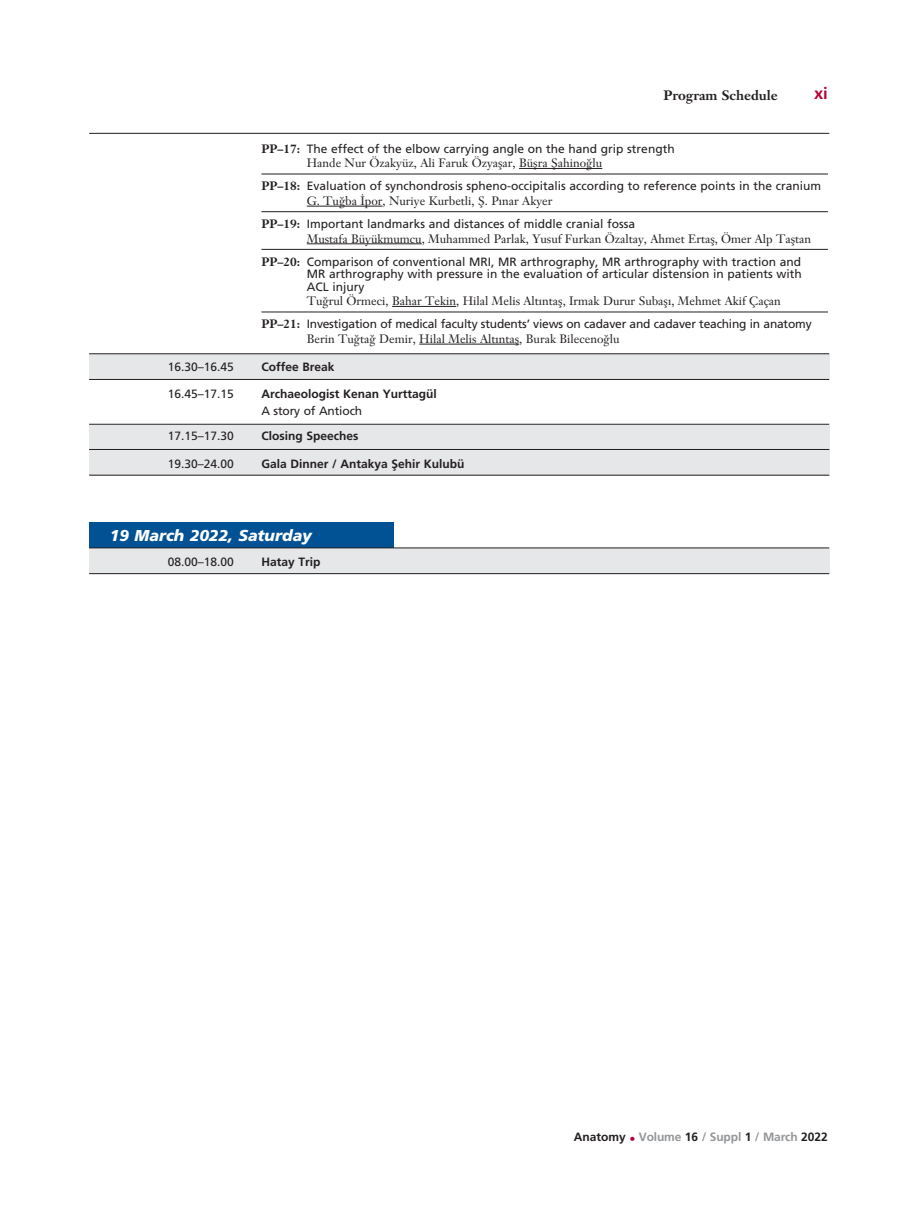
<style>
.page{position:relative;width:919px;height:1217px;background:#fff}
.page>*{position:absolute;margin:0;border:0;box-sizing:border-box;transform-origin:0 0}
.t1{font:700 16.5px "Frutiger";color:#b30437}
.t2{font:italic 900 15.75px "Frutiger";color:#fff}
.t3{font:700 13.5px "Janson Text";color:#231f20}
.t4{font:12px/14.5px "Frutiger";color:#231f20}
.t5{font:12px/14.5px "Janson Text";color:#231f20}
.t6{font:700 12px/16.6px "Frutiger";color:#231f20}
.t7{font:700 12px "Frutiger";letter-spacing:-.01em;color:#939598}
.s1{font-family:"Janson Text";font-weight:700}
.s2{font-family:"Janson Text"}
.s3{font-weight:700}
.s4{font-family:"Frutiger"}
.s5{font-weight:400}
.s6{color:#231f20}
.s7{color:#b30437}
</style>
<div class="page">
<div style="left:89px;top:354px;width:740px;height:25px;background:#e6e7e9"></div>
<hr style="left:89px;top:379px;width:740px;height:1px;background:#231f20">
<hr style="left:89px;top:353px;width:740px;height:1px;background:#231f20">
<div style="left:89px;top:424px;width:740px;height:26px;background:#e6e7e9"></div>
<hr style="left:89px;top:424px;width:740px;height:1px;background:#231f20">
<div style="left:89px;top:450px;width:740px;height:25px;background:#e6e7e9"></div>
<hr style="left:89px;top:474px;width:740px;height:1px;background:#231f20">
<hr style="left:89px;top:449px;width:740px;height:1px;background:#231f20">
<div style="left:89px;top:548px;width:740px;height:25px;background:#e6e7e9"></div>
<hr style="left:89px;top:573px;width:740px;height:1px;background:#231f20">
<hr style="left:89px;top:133px;width:740px;height:1px;background:#231f20">
<hr style="left:261px;top:174px;width:566px;height:1px;background:#231f20">
<hr style="left:519px;top:168px;width:83px;height:1px;background:#231f20">
<hr style="left:261px;top:211px;width:566px;height:1px;background:#231f20">
<hr style="left:307px;top:206px;width:75px;height:1px;background:#231f20">
<hr style="left:261px;top:249px;width:566px;height:1px;background:#231f20">
<hr style="left:307px;top:243px;width:114px;height:1px;background:#231f20">
<hr style="left:261px;top:311px;width:566px;height:1px;background:#231f20">
<hr style="left:392px;top:306px;width:64px;height:1px;background:#231f20">
<svg style="left:419px;top:344px;width:29px;height:1px"></svg>
<hr style="left:448px;top:344px;width:71px;height:1px;background:#231f20">
<div style="left:89px;top:522px;width:304px;height:26px;background:#005294"></div>
<hr style="left:89px;top:547px;width:740px;height:1px;background:#231f20">
<p class="t3" style="left:663px;top:89px;width:116px">Program Schedule</p>
<p class="t1" style="left:814px;top:87px;width:15px">xi</p>
<p class="t4" style="left:307px;top:142px;width:369px;text-indent:-45px"><span class="s1">PP–17:</span> The effect of the elbow carrying angle on the hand grip strength<br><span class="s2">Hande Nur Özakyüz, Ali Faruk Özyaflar, Büflra fiahino¤lu</span></p>
<p class="t4" style="left:307px;top:180px;width:515px;text-indent:-45px"><span class="s1">PP–18:</span> Evaluation of synchondrosis spheno-occipitalis according to reference points in the cranium<br><span class="s2">G. Tu¤ba ‹por, Nuriye Kurbetli, fi. P›nar Akyer</span></p>
<p class="t5" style="left:307px;top:218px;width:506px;text-indent:-45px"><span class="s3">PP–19:</span> <span class="s4">Important landmarks and distances of middle cranial fossa<br></span>Mustafa Büyükmumcu, Muhammed Parlak, Yusuf Furkan Özaltay, Ahmet Ertafl, Ömer Alp Tafltan</p>
<p class="t4" style="left:307px;top:256px;width:496px;line-height:12.5px;text-align:justify;text-indent:-45px"><span class="s1">PP–20:</span> Comparison of conventional MRI, MR arthrography, MR arthrography with traction and MR arthrography with pressure in the evaluation of articular distension in patients with ACL injury</p>
<p class="t4" style="left:261px;top:290px;width:551px;line-height:23.1px;text-indent:45px"><span class="s2">Tu¤rul Örmeci, Bahar Tekin, Hilal Melis Alt›ntafl, Irmak Durur Subafl›, Mehmet Akif Çaçan<br></span><span class="s1">PP–21:</span> Investigation of medical faculty students’ views on cadaver and cadaver teaching in anatomy</p>
<p class="t5" style="left:307px;top:332px;width:314px">Berin Tu¤ta¤ Demir, Hilal Melis Alt›ntafl, Burak Bileceno¤lu</p>
<p class="t4" style="left:168px;top:360px;width:68px">16.30–16.45</p>
<p class="t6" style="left:261px;top:359px;width:75px">Coffee Break</p>
<p class="t4" style="left:168px;top:387px;width:68px">16.45–17.15</p>
<p class="t6" style="left:261px;top:386px;width:177px">Archaeologist Kenan Yurttagül<br><span class="s5">A story of Antioch</span></p>
<p class="t4" style="left:168px;top:430px;width:68px">17.15–17.30</p>
<p class="t6" style="left:261px;top:429px;width:98px">Closing Speeches</p>
<p class="t4" style="left:168px;top:457px;width:68px">19.30–24.00</p>
<p class="t6" style="left:261px;top:456px;width:205px">Gala Dinner / Antakya fiehir Kulubü</p>
<p class="t2" style="left:110px;top:529px;width:203px">19 March 2022, Saturday</p>
<p class="t4" style="left:168px;top:555px;width:68px">08.00–18.00</p>
<p class="t6" style="left:261px;top:554px;width:61px">Hatay Trip</p>
<p class="t7" style="left:573px;top:1132px;width:256px"><span class="s6">Anatomy</span> <span class="s7">•</span> Volume <span class="s6">16</span> / Suppl <span class="s6">1</span> / March <span class="s6">2022</span></p>
</div>
